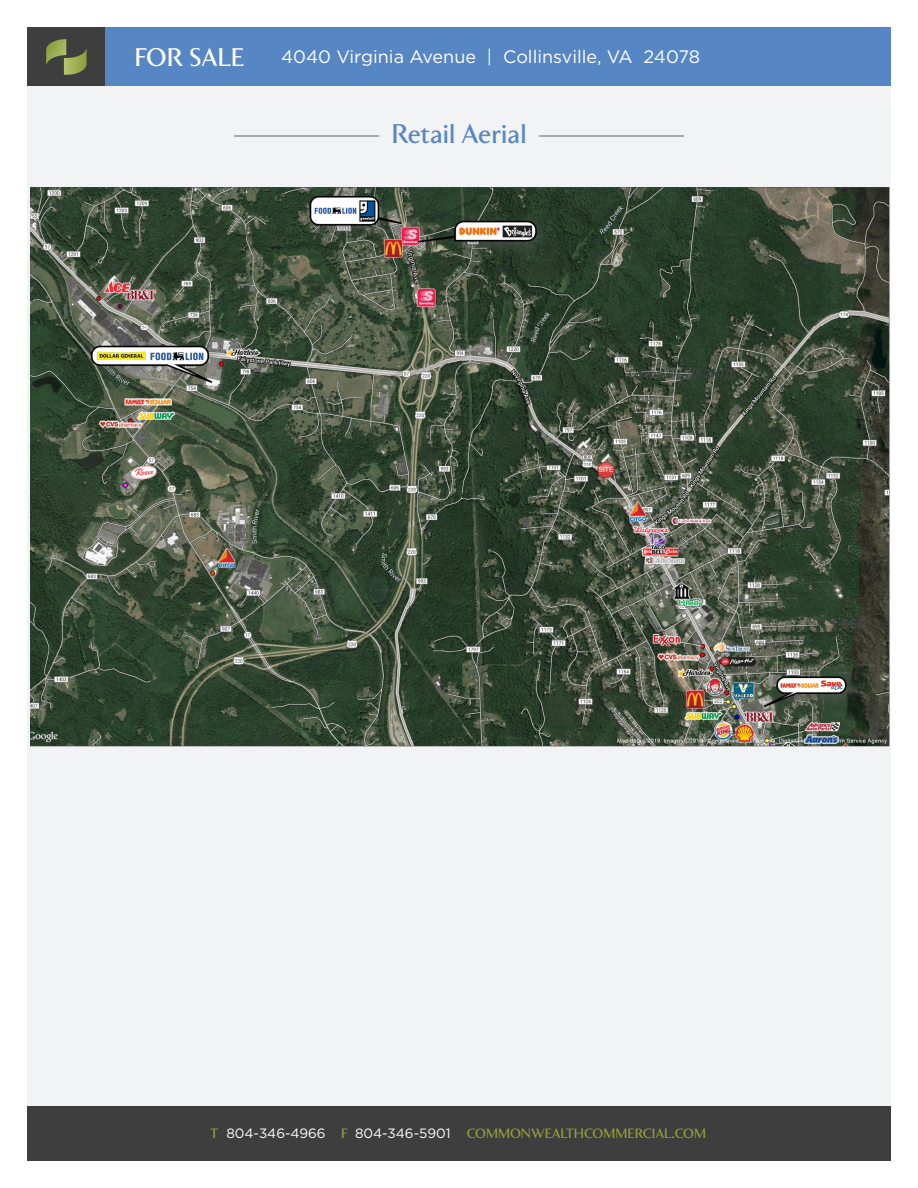
<style>
.page{position:relative;width:918px;height:1188px;background:#fff}
.page>*{position:absolute;margin:0;border:0;box-sizing:border-box;transform-origin:0 0}
.t1{font:500 27px "Clarice";color:#5786c5}
.t2{font:500 25.5px "Clarice";letter-spacing:-.02em;color:#fff}
.t3{font:18px "Gotham";color:#fff}
.t4{font:500 13.5px "Clarice";color:#96a139}
.s1{font-family:"Gotham";font-weight:400;color:#fff}
</style>
<div class="page">
<div style="left:27px;top:27px;width:864px;height:1134px;background:#f2f3f4"></div>
<div style="left:27px;top:27px;width:79px;height:58px;background:#3e3e3f"></div>
<div style="left:106px;top:27px;width:785px;height:58px;background:#5786c5"></div>
<svg style="left:46px;top:39px;width:41px;height:36px"></svg>
<hr style="left:539px;top:136px;width:144px;height:1px;background:#a8a9ad">
<hr style="left:235px;top:136px;width:144px;height:1px;background:#a8a9ad">
<img style="left:30px;top:187px;width:861px;height:559px">
<div style="left:27px;top:1106px;width:864px;height:55px;background:#3e3e3f"></div>
<p class="t2" style="left:134px;top:42px;width:111px">FOR SALE</p>
<p class="t3" style="left:281px;top:46px;width:421px">4040 Virginia Avenue | Collinsville, VA 24078</p>
<p class="t1" style="left:391px;top:118px;width:137px">Retail Aerial</p>
<p class="t4" style="left:210px;top:1125px;width:498px">T <span class="s1">804-346-4966</span> F <span class="s1">804-346-5901</span> COMMONWEALTHCOMMERCIAL.COM</p>
</div>
